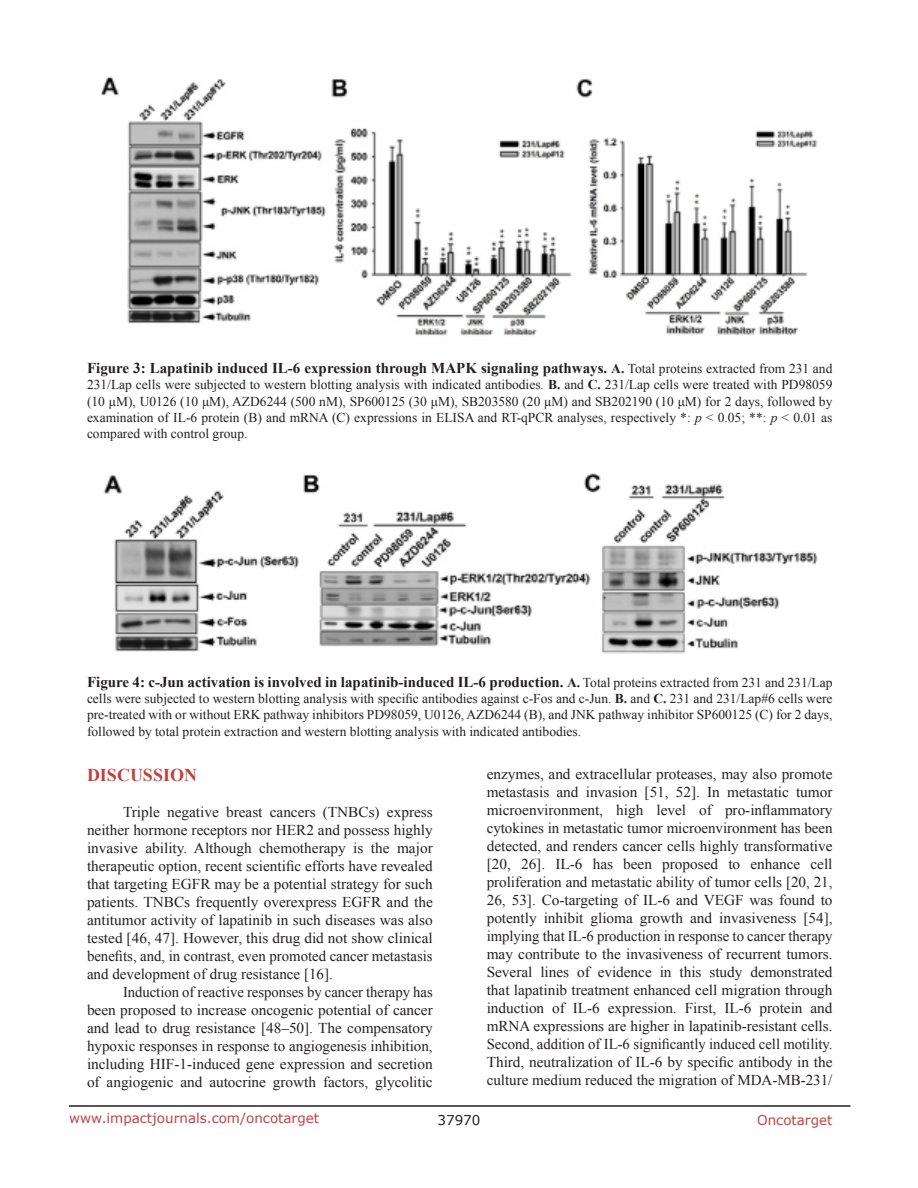
<style>
.page{position:relative;width:918px;height:1188px;background:#fff}
.page>*{position:absolute;margin:0;border:0;box-sizing:border-box;transform-origin:0 0}
.t1{font:700 18px "Times New Roman";color:#c14141}
.t2{font:15px/18px "Times New Roman";color:#231f20;text-align:justify}
.t3{font:700 15px "Times New Roman";color:#231f20}
.t4{font:13.5px/16.2px "Times New Roman";color:#231f20;text-align:justify}
.t5{font:13.5px "Verdana";color:#c14141}
.t6{font:13.5px "Verdana";color:#231f20}
.s1{font-size:13.5px}
.s2{font-weight:400;font-size:13.5px}
.s3{font-weight:700}
.s4{font-style:italic}
</style>
<div class="page">
<hr style="left:69px;top:1105px;width:781px;height:2px;background:#231f20">
<img style="left:100px;top:76px;width:718px;height:260px">
<img style="left:103px;top:473px;width:715px;height:181px">
<p class="t3" style="left:87px;top:358px;width:747px">Figure 3: Lapatinib induced IL-6 expression through MAPK signaling pathways. <span class="s1">A.</span> <span class="s2">Total proteins extracted from 231 and</span></p>
<p class="t4" style="left:87px;top:377px;width:747px">231/Lap cells were subjected to western blotting analysis with indicated antibodies. <span class="s3">B.</span> and <span class="s3">C.</span> 231/Lap cells were treated with PD98059 (10 μM), U0126 (10 μM), AZD6244 (500 nM), SP600125 (30 μM), SB203580 (20 μM) and SB202190 (10 μM) for 2 days, followed by examination of IL-6 protein (B) and mRNA (C) expressions in ELISA and RT-qPCR analyses, respectively *: <span class="s4">p</span> &lt; 0.05; **: <span class="s4">p</span> &lt; 0.01 as compared with control group.</p>
<p class="t3" style="left:87px;top:672px;width:747px">Figure 4: c-Jun activation is involved in lapatinib-induced IL-6 production. <span class="s1">A.</span> <span class="s2">Total proteins extracted from 231 and 231/Lap</span></p>
<p class="t4" style="left:87px;top:690px;width:747px">cells were subjected to western blotting analysis with specific antibodies against c-Fos and c-Jun. <span class="s3">B.</span> and <span class="s3">C.</span> 231 and 231/Lap#6 cells were pre-treated with or without ERK pathway inhibitors PD98059, U0126, AZD6244 (B), and JNK pathway inhibitor SP600125 (C) for 2 days, followed by total protein extraction and western blotting analysis with indicated antibodies.</p>
<p class="t1" style="left:87px;top:762px;width:112px">DISCUSSION</p>
<p class="t2" style="left:87px;top:803px;width:347px;text-indent:36px">Triple negative breast cancers (TNBCs) express neither hormone receptors nor HER2 and possess highly invasive ability. Although chemotherapy is the major therapeutic option, recent scientific efforts have revealed that targeting EGFR may be a potential strategy for such patients. TNBCs frequently overexpress EGFR and the antitumor activity of lapatinib in such diseases was also tested [46, 47]. However, this drug did not show clinical benefits, and, in contrast, even promoted cancer metastasis and development of drug resistance [16].</p>
<p class="t2" style="left:87px;top:983px;width:347px;text-indent:36px">Induction of reactive responses by cancer therapy has been proposed to increase oncogenic potential of cancer and lead to drug resistance [48–50]. The compensatory hypoxic responses in response to angiogenesis inhibition, including HIF-1-induced gene expression and secretion of angiogenic and autocrine growth factors, glycolitic</p>
<p class="t2" style="left:487px;top:765px;width:347px">enzymes, and extracellular proteases, may also promote metastasis and invasion [51, 52]. In metastatic tumor microenvironment, high level of pro-inflammatory cytokines in metastatic tumor microenvironment has been detected, and renders cancer cells highly transformative [20, 26]. IL-6 has been proposed to enhance cell proliferation and metastatic ability of tumor cells [20, 21, 26, 53]. Co-targeting of IL-6 and VEGF was found to potently inhibit glioma growth and invasiveness [54], implying that IL-6 production in response to cancer therapy may contribute to the invasiveness of recurrent tumors.<br>Several lines of evidence in this study demonstrated that lapatinib treatment enhanced cell migration through induction of IL-6 expression. First, IL-6 protein and mRNA expressions are higher in lapatinib-resistant cells.<br>Second, addition of IL-6 significantly induced cell motility.<br>Third, neutralization of IL-6 by specific antibody in the culture medium reduced the migration of MDA-MB-231/</p>
<p class="t5" style="left:69px;top:1109px;width:252px">www.impactjournals.com/oncotarget</p>
<p class="t6" style="left:438px;top:1111px;width:44px">37970</p>
<p class="t5" style="left:757px;top:1111px;width:77px">Oncotarget</p>
</div>
